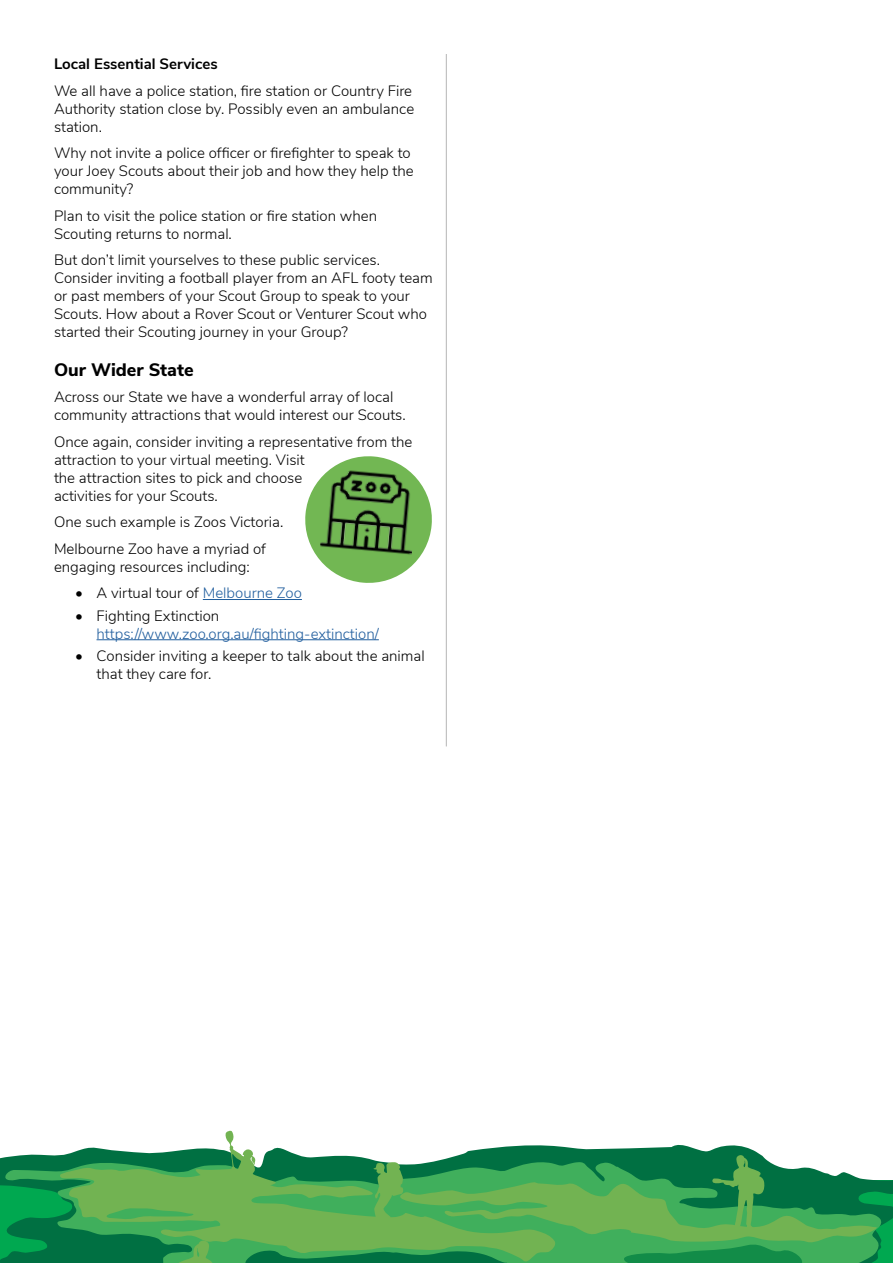
<style>
.page{position:relative;width:893px;height:1263px;background:#fff}
.page>*{position:absolute;margin:0;border:0;box-sizing:border-box;transform-origin:0 0}
.t1{font:800 18px "Nunito Sans";color:#000}
.t2{font:300 15px/18px "Nunito Sans";color:#000}
.t3{font:300 15px "Nunito Sans";color:#215e9e}
.t4{font:700 15px "Nunito Sans";color:#000}
.s1{color:#215e9e}
</style>
<div class="page">
<svg style="left:0;top:1145px;width:893px;height:118px"></svg>
<svg style="left:0;top:1160px;width:892px;height:103px;background:#0b8c4d"></svg>
<svg style="left:59px;top:1166px;width:314px;height:96px;background:#4aa250"></svg>
<svg style="left:191px;top:1131px;width:85px;height:63px"></svg>
<svg style="left:373px;top:1155px;width:507px;height:108px;background:#46a358"></svg>
<svg style="left:171px;top:1240px;width:71px;height:23px;background:#45a957"></svg>
<hr style="left:203px;top:599px;width:99px;height:1px;background:#215e9e">
<hr style="left:97px;top:639px;width:282px;height:1px;background:#215e9e">
<hr style="left:446px;top:54px;width:1px;height:692px;background:#000">
<svg style="left:305px;top:456px;width:127px;height:127px"></svg>
<img style="left:319px;top:462px;width:100px;height:100px">
<p class="t4" style="left:54px;top:53px;width:165px">Local Essential Services</p>
<p class="t2" style="left:54px;top:81px;width:362px">We all have a police station, fire station or Country Fire<br>Authority station close by. Possibly even an ambulance station.</p>
<p class="t2" style="left:54px;top:143px;width:361px">Why not invite a police officer or firefighter to speak to your Joey Scouts about their job and how they help the community?</p>
<p class="t2" style="left:54px;top:206px;width:325px">Plan to visit the police station or fire station when<br>Scouting returns to normal.</p>
<p class="t2" style="left:54px;top:250px;width:380px">But don’t limit yourselves to these public services.<br>Consider inviting a football player from an AFL footy team or past members of your Scout Group to speak to your Scouts. How about a Rover Scout or Venturer Scout who started their Scouting journey in your Group?</p>
<p class="t1" style="left:54px;top:356px;width:141px">Our Wider State</p>
<p class="t2" style="left:54px;top:387px;width:353px">Across our State we have a wonderful array of local community attractions that would interest our Scouts.</p>
<p class="t2" style="left:54px;top:432px;width:360px">Once again, consider inviting a representative from the attraction to your virtual meeting. Visit<br>the attraction sites to pick and choose<br>activities for your Scouts.</p>
<p class="t2" style="left:54px;top:508px;width:231px;line-height:26.5px">One such example is Zoos Victoria.<br>Melbourne Zoo have a myriad of</p>
<p class="t2" style="left:54px;top:557px;width:197px">engaging resources including:</p>
<p class="t2" style="left:75px;top:583px;width:228px">• A virtual tour of <span class="s1">Melbourne Zoo</span></p>
<p class="t2" style="left:75px;top:605px;width:145px">• Fighting Extinction</p>
<p class="t3" style="left:97px;top:622px;width:284px">https://www.zoo.org.au/fighting-extinction/</p>
<p class="t2" style="left:97px;top:646px;width:330px;text-indent:-21px">• Consider inviting a keeper to talk about the animal that they care for.</p>
</div>
